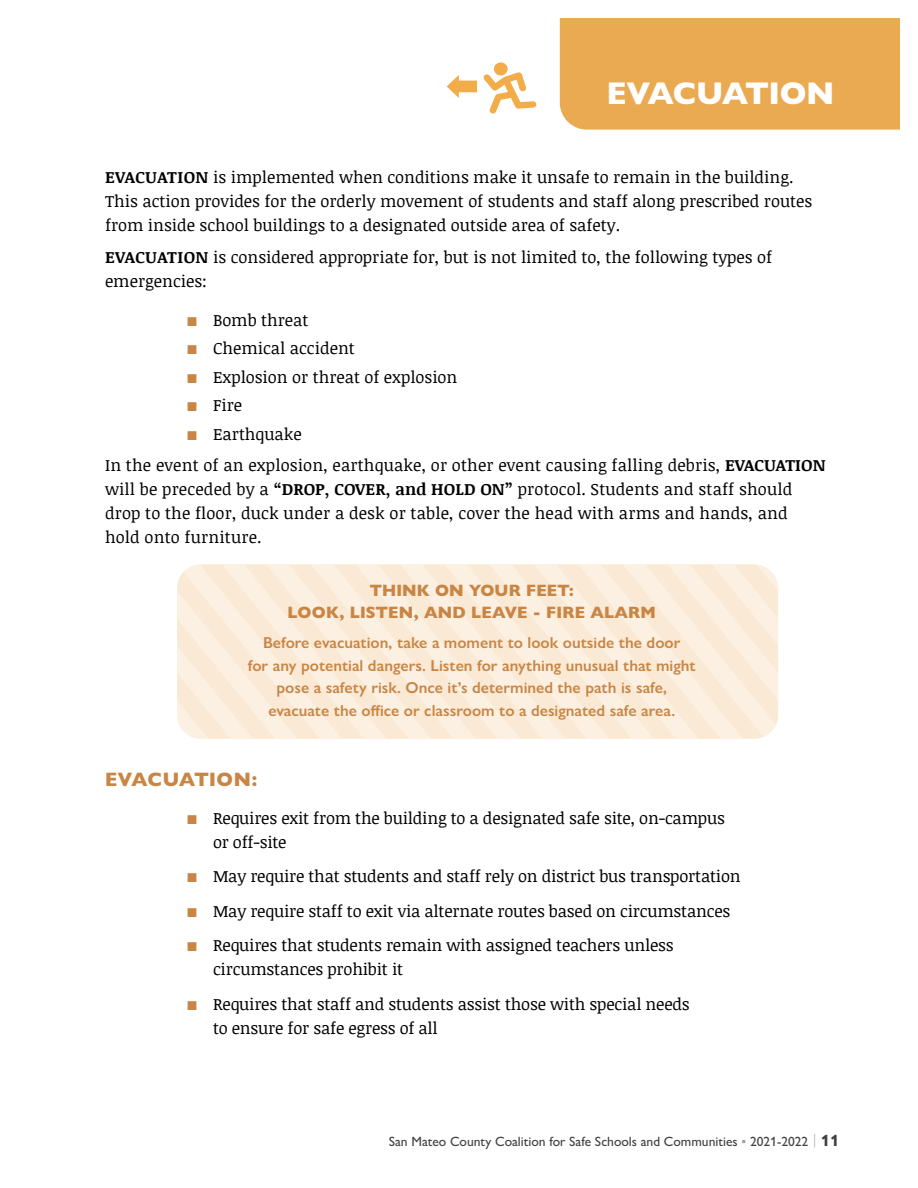
<style>
.page{position:relative;width:918px;height:1188px;background:#fff}
.page>*{position:absolute;margin:0;border:0;box-sizing:border-box;transform-origin:0 0}
.t1{font:800 31.5px "Gill Sans Nova";color:#fff}
.evac_hed_left{font:800 19.5px "Gill Sans Nova";letter-spacing:.03em;color:#c98544}
.P-body{font:16.5px/24px "Noticia Text";color:#000}
.t2{font:800 16.5px/22.5px "Gill Sans Nova";letter-spacing:.01em;color:#c98544;text-align:center}
.blue_callout_type_ct{font:600 15.9px/22.5px "Gill Sans Nova";color:#c98544;text-align:center}
.t3{font:500 13.5px "Gill Sans Nova";color:#414042}
.s1{font-weight:700}
.s2{color:#c98544}
.s3{color:#9d9fa2}
.s4{font-weight:300;font-size:15px;color:#9d9fa2}
.s5{font-weight:700;font-size:16.2px}
</style>
<div class="page">
<div style="left:560px;top:18px;width:340px;height:112px;background:#eaaa52"></div>
<svg style="left:447px;top:75px;width:30px;height:23px"></svg>
<div style="left:494px;top:62px;width:14px;height:13px;background:#f2ad4a;border-radius:50%"></div>
<svg style="left:483px;top:72px;width:53px;height:42px"></svg>
<svg style="left:177px;top:564px;width:53px;height:175px;background:#faeddc"></svg>
<div style="left:230px;top:564px;width:45px;height:175px;background:#faeedd"></div>
<div style="left:275px;top:564px;width:44px;height:175px;background:#faeedd"></div>
<div style="left:319px;top:564px;width:45px;height:175px;background:#faeedd"></div>
<div style="left:364px;top:564px;width:45px;height:175px;background:#faeedd"></div>
<div style="left:409px;top:564px;width:44px;height:175px;background:#faeedd"></div>
<svg style="left:453px;top:564px;width:325px;height:175px;background:#faeddb"></svg>
<div style="left:498px;top:564px;width:280px;height:157px;background:#faeddc"></div>
<div style="left:542px;top:564px;width:236px;height:103px;background:#faeedd"></div>
<h1 class="t1" style="left:607px;top:74px;width:229px">EVACUATION</h1>
<p class="P-body" style="left:105px;top:165px;width:709px"><span class="s1">EVACUATION</span> is implemented when conditions make it unsafe to remain in the building.<br>This action provides for the orderly movement of students and staff along prescribed routes from inside school buildings to a designated outside area of safety.</p>
<p class="P-body" style="left:105px;top:245px;width:669px"><span class="s1">EVACUATION</span> is considered appropriate for, but is not limited to, the following types of emergencies:</p>
<p class="P-body" style="left:186px;top:308px;width:124px"><span class="s2">■</span> Bomb threat</p>
<p class="P-body" style="left:186px;top:336px;width:170px"><span class="s2">■</span> Chemical accident</p>
<p class="P-body" style="left:186px;top:365px;width:273px"><span class="s2">■</span> Explosion or threat of explosion</p>
<p class="P-body" style="left:186px;top:393px;width:58px"><span class="s2">■</span> Fire</p>
<p class="P-body" style="left:186px;top:422px;width:117px"><span class="s2">■</span> Earthquake</p>
<p class="P-body" style="left:105px;top:453px;width:722px">In the event of an explosion, earthquake, or other event causing falling debris, <span class="s1">EVACUATION </span>will be preceded by a <span class="s1">“DROP, COVER, and HOLD ON”</span> protocol. Students and staff should drop to the floor, duck under a desk or table, cover the head with arms and hands, and hold onto furniture.</p>
<p class="t2" style="left:288px;top:579px;width:370px">THINK ON YOUR FEET:<br>LOOK, LISTEN, AND LEAVE - FIRE ALARM</p>
<p class="blue_callout_type_ct" style="left:248px;top:632px;width:449px">Before evacuation, take a moment to look outside the door<br>for any potential dangers. Listen for anything unusual that might pose a safety risk. Once it’s determined the path is safe, evacuate the office or classroom to a designated safe area.</p>
<p class="evac_hed_left" style="left:105px;top:768px;width:154px">EVACUATION:</p>
<p class="P-body" style="left:213px;top:806px;width:513px;text-indent:-27px"><span class="s2">■</span> Requires exit from the building to a designated safe site, on-campus or off-site</p>
<p class="P-body" style="left:186px;top:864px;width:556px"><span class="s2">■</span> May require that students and staff rely on district bus transportation</p>
<p class="P-body" style="left:186px;top:899px;width:546px"><span class="s2">■</span> May require staff to exit via alternate routes based on circumstances</p>
<p class="P-body" style="left:213px;top:933px;width:462px;text-indent:-27px"><span class="s2">■</span> Requires that students remain with assigned teachers unless circumstances prohibit it</p>
<p class="P-body" style="left:213px;top:992px;width:478px;text-indent:-27px"><span class="s2">■</span> Requires that staff and students assist those with special needs to ensure for safe egress of all</p>
<p class="t3" style="left:389px;top:1133px;width:452px">San Mateo County Coalition for Safe Schools and Communities <span class="s3">▪</span> 2021-2022 <span class="s4">|</span> <span class="s5">11</span></p>
</div>
